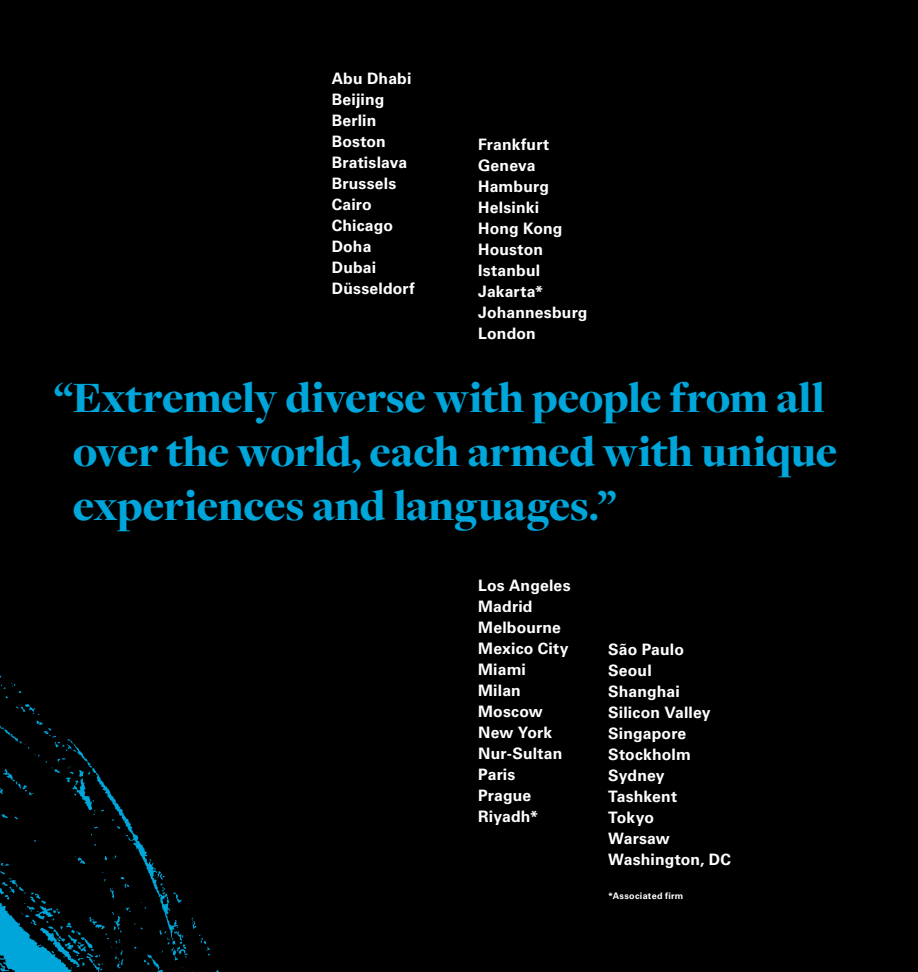
<style>
.page{position:relative;width:918px;height:972px;background:#000}
.page>*{position:absolute;margin:0;border:0;box-sizing:border-box;transform-origin:0 0}
.t1{font:900 45px/54px "Freight Disp Pro";letter-spacing:-.01em;color:#00a5d9}
.t2{font:700 15.75px/21px "Univers LT Pro 65";letter-spacing:.01em;color:#fff}
.t3{font:700 9px "Univers LT Pro 65";letter-spacing:.03em;color:#fff}
</style>
<div class="page">
<p class="t2" style="left:332px;top:68px;width:84px">Abu Dhabi<br>Beijing<br>Berlin<br>Boston<br>Bratislava<br>Brussels<br>Cairo<br>Chicago<br>Doha<br>Dubai<br>Düsseldorf</p>
<p class="t2" style="left:478px;top:134px;width:111px">Frankfurt<br>Geneva<br>Hamburg<br>Helsinki<br>Hong Kong<br>Houston<br>Istanbul<br>Jakarta*<br>Johannesburg<br>London</p>
<h1 class="t1" style="left:73px;top:370px;width:766px;text-indent:-19px">“Extremely diverse with people from all over the world, each armed with unique experiences and languages.”</h1>
<p class="t2" style="left:478px;top:575px;width:94px">Los Angeles<br>Madrid<br>Melbourne<br>Mexico City<br>Miami<br>Milan<br>Moscow<br>New York<br>Nur-Sultan<br>Paris<br>Prague<br>Riyadh*</p>
<p class="t2" style="left:608px;top:639px;width:124px">São Paulo<br>Seoul<br>Shanghai<br>Silicon Valley<br>Singapore<br>Stockholm<br>Sydney<br>Tashkent<br>Tokyo<br>Warsaw<br>Washington, DC</p>
<p class="t3" style="left:608px;top:891px;width:77px">*Associated firm</p>
</div>
